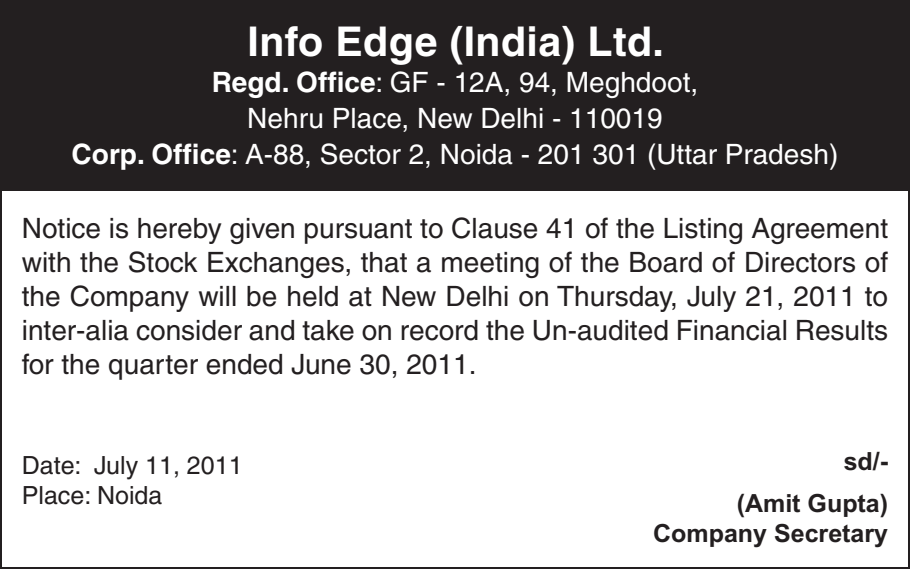
<style>
.page{position:relative;width:910px;height:569px;background:#fff}
.page>*{position:absolute;margin:0;border:0;box-sizing:border-box;transform-origin:0 0}
.t1{font:700 40.8px "Helvetica";letter-spacing:.01em;color:#fff}
.t2{font:28px/34px "Helvetica";color:#231f20;text-align:justify}
.t3{font:28px/36px "Helvetica";color:#fff;text-align:center}
.t4{font:700 24.8px/42px "Arial";color:#231f20;text-align:right}
.t5{font:24.8px/30px "Helvetica";color:#231f20}
.s1{font-weight:700}
</style>
<div class="page">
<div style="left:1px;top:1px;width:907px;height:189px;background:#231f20"></div>
<h1 class="t1" style="left:247px;top:26px;width:417px">Info Edge (India) Ltd.</h1>
<p class="t3" style="left:72px;top:67px;width:767px"><span class="s1">Regd. Office</span>: GF - 12A, 94, Meghdoot,<br>Nehru Place, New Delhi - 110019<br><span class="s1">Corp. Office</span>: A-88, Sector 2, Noida - 201 301 (Uttar Pradesh)</p>
<p class="t2" style="left:22px;top:214px;width:867px">Notice is hereby given pursuant to Clause 41 of the Listing Agreement with the Stock Exchanges, that a meeting of the Board of Directors of the Company will be held at New Delhi on Thursday, July 21, 2011 to inter-alia consider and take on record the Un-audited Financial Results for the quarter ended June 30, 2011.</p>
<p class="t5" style="left:22px;top:453px;width:222px">Date: July 11, 2011<br>Place: Noida</p>
<p class="t4" style="left:736px;top:441px;width:153px">sd/-<br>(Amit Gupta)</p>
<p class="t4" style="left:652px;top:513px;width:236px">Company Secretary</p>
</div>
